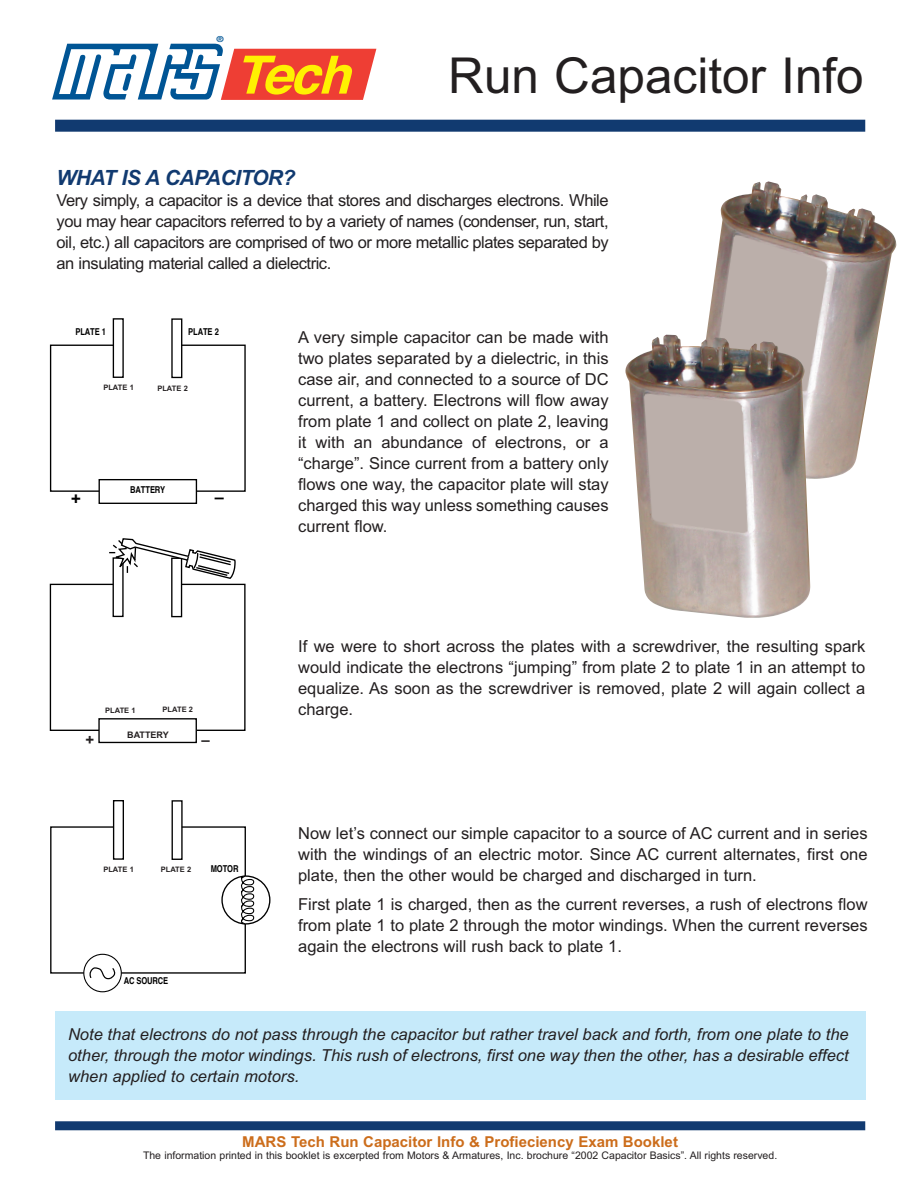
<style>
.page{position:relative;width:919px;height:1190px;background:#fff}
.page>*{position:absolute;margin:0;border:0;box-sizing:border-box;transform-origin:0 0}
.t1{font:49.5px "Arial";color:#231f20}
.t2{font:italic 700 21px "Arial";letter-spacing:-.03em;color:#113a70}
.t3{font:16.5px/21px "Arial";color:#231f20;text-align:justify}
.t4{font:italic 16.5px/21px "Arial";color:#231f20;text-align:justify}
.t5{font:700 16.2px "Helvetica";color:#000}
.t6{font:700 15px "Arial";color:#cc6d1b}
.t7{font:700 15px "Arial";color:#231f20}
.t8{font:10.5px "Arial";color:#231f20}
.t9{font:700 9.45px "Helvetica";letter-spacing:-.015em;color:#000;scale:.8 1}
.t10{font:700 9px "Arial";color:#231f20}
.t11{font:700 8.4px "Helvetica Neue";color:#005595;scale:1.1 1}
.t12{font:700 7.5px "Arial";color:#231f20}
</style>
<div class="page">
<div style="left:55px;top:1011px;width:810px;height:88px;background:#c6eafa"></div>
<svg style="left:52px;top:44px;width:324px;height:56px"></svg>
<div style="left:55px;top:120px;width:810px;height:12px;background:#113a70"></div>
<div style="left:55px;top:1120px;width:810px;height:9px;background:#113a70"></div>
<div style="left:113px;top:318px;width:11px;height:60px;border:1px solid #000"></div>
<div style="left:171px;top:318px;width:11px;height:60px;border:1px solid #000"></div>
<svg style="left:49px;top:344px;width:197px;height:148px"></svg>
<div style="left:99px;top:479px;width:97px;height:24px;background:#fff"></div>
<div style="left:99px;top:479px;width:98px;height:25px;border:1px solid #000"></div>
<div style="left:98px;top:718px;width:99px;height:25px;border:1px solid #000"></div>
<svg style="left:49px;top:538px;width:197px;height:193px"></svg>
<div style="left:113px;top:799px;width:11px;height:60px;border:1px solid #000"></div>
<div style="left:172px;top:800px;width:11px;height:59px;border:1px solid #000"></div>
<div style="left:83px;top:953px;width:39px;height:39px;border:1px solid #000;border-radius:50%"></div>
<svg style="left:50px;top:825px;width:205px;height:155px"></svg>
<div style="left:76px;top:418px;width:34px;height:14px;background:#fff"></div>
<div style="left:163px;top:403px;width:77px;height:59px;background:#fff"></div>
<img style="left:706px;top:181px;width:190px;height:298px">
<img style="left:625px;top:334px;width:186px;height:284px">
<p class="t11" style="left:216px;top:36px;width:8px">®</p>
<h1 class="t1" style="left:448px;top:47px;width:417px">Run Capacitor Info</h1>
<p class="t2" style="left:57px;top:165px;width:240px">WHAT IS A CAPACITOR?</p>
<p class="t3" style="left:57px;top:189px;width:554px">Very simply, a capacitor is a device that stores and discharges electrons. While you may hear capacitors referred to by a variety of names (condenser, run, start, oil, etc.) all capacitors are comprised of two or more metallic plates separated by an insulating material called a dielectric.</p>
<p class="t9" style="left:75px;top:326px;width:40px">PLATE 1</p>
<p class="t9" style="left:188px;top:326px;width:40px">PLATE 2</p>
<p class="t12" style="left:103px;top:383px;width:32px">PLATE 1</p>
<p class="t12" style="left:157px;top:384px;width:32px">PLATE 2</p>
<p class="t9" style="left:130px;top:484px;width:45px">BATTERY</p>
<p class="t5" style="left:71px;top:488px;width:11px">+</p>
<p class="t5" style="left:215px;top:488px;width:11px">–</p>
<p class="t7" style="left:85px;top:730px;width:10px">+</p>
<p class="t12" style="left:105px;top:706px;width:32px">PLATE 1</p>
<p class="t12" style="left:163px;top:705px;width:32px">PLATE 2</p>
<p class="t10" style="left:127px;top:729px;width:43px">BATTERY</p>
<p class="t7" style="left:201px;top:730px;width:10px">–</p>
<p class="t12" style="left:103px;top:864px;width:32px">PLATE 1</p>
<p class="t12" style="left:161px;top:864px;width:32px">PLATE 2</p>
<p class="t9" style="left:211px;top:863px;width:36px">MOTOR</p>
<p class="t9" style="left:124px;top:975px;width:57px">AC SOURCE</p>
<p class="t3" style="left:298px;top:326px;width:312px">A very simple capacitor can be made with two plates separated by a dielectric, in this case air, and connected to a source of DC current, a battery. Electrons will flow away from plate 1 and collect on plate 2, leaving it with an abundance of electrons, or a “charge”. Since current from a battery only flows one way, the capacitor plate will stay charged this way unless something causes current flow.</p>
<p class="t3" style="left:298px;top:635px;width:568px">If we were to short across the plates with a screwdriver, the resulting spark would indicate the electrons “jumping” from plate 2 to plate 1 in an attempt to equalize. As soon as the screwdriver is removed, plate 2 will again collect a charge.</p>
<p class="t3" style="left:298px;top:822px;width:571px">Now let’s connect our simple capacitor to a source of AC current and in series with the windings of an electric motor. Since AC current alternates, first one plate, then the other would be charged and discharged in turn.</p>
<p class="t3" style="left:298px;top:894px;width:571px">First plate 1 is charged, then as the current reverses, a rush of electrons flow from plate 1 to plate 2 through the motor windings. When the current reverses again the electrons will rush back to plate 1.</p>
<p class="t4" style="left:68px;top:1023px;width:782px">Note that electrons do not pass through the capacitor but rather travel back and forth, from one plate to the other, through the motor windings. This rush of electrons, first one way then the other, has a desirable effect when applied to certain motors.</p>
<p class="t6" style="left:242px;top:1132px;width:437px">MARS Tech Run Capacitor Info &amp; Profieciency Exam Booklet</p>
<p class="t8" style="left:143px;top:1148px;width:636px">The information printed in this booklet is excerpted from Motors &amp; Armatures, Inc. brochure “2002 Capacitor Basics”. All rights reserved.</p>
</div>
